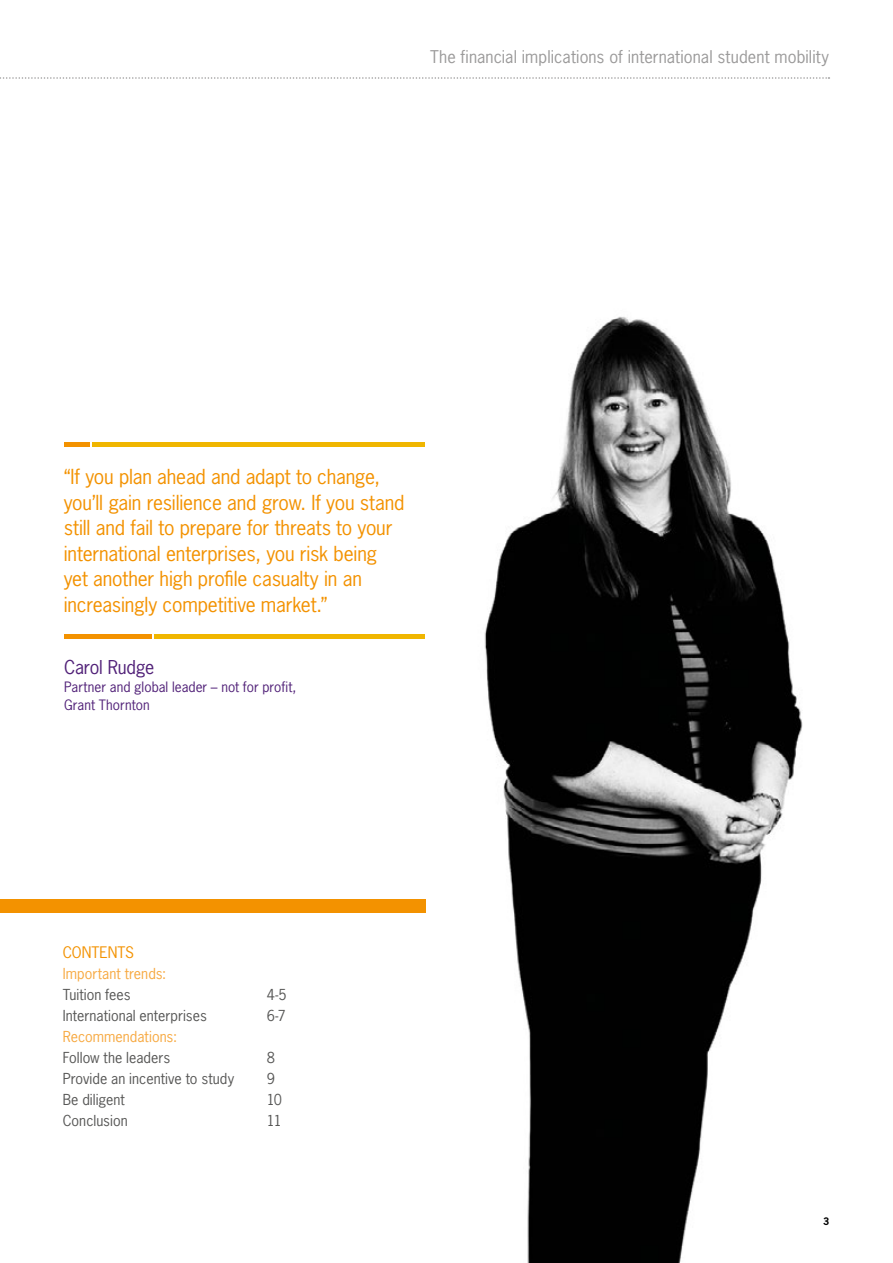
<style>
.page{position:relative;width:893px;height:1263px;background:#fff}
.page>*{position:absolute;margin:0;border:0;box-sizing:border-box;transform-origin:0 0}
.t1{font:19.5px/25.5px "News Gothic LT";letter-spacing:-.01em;color:#f39200}
.t2{font:18px "News Gothic LT";letter-spacing:-.015em;color:#512178}
.t3{font:16.5px "News Gothic LT";letter-spacing:.005em;color:#9b9a9a}
.t4{font:15px "News Gothic LT";color:#f39200}
.t5{font:14.25px "News Gothic LT";letter-spacing:.005em;color:#575756}
.t6{font:14.25px "News Gothic LT";letter-spacing:.005em;color:#f7a941}
.t7{font:13.5px/18px "News Gothic LT";letter-spacing:.005em;color:#512178}
.t8{font:700 9.75px "News Gothic LT";color:#000}
</style>
<div class="page">
<img style="left:484px;top:316px;width:319px;height:947px">
<div style="left:0;top:899px;width:425px;height:13px;background:#f39200"></div>
<svg style="left:0;top:77px;width:829px;height:2px"></svg>
<div style="left:93px;top:442px;width:332px;height:5px;background:#f0b600"></div>
<div style="left:154px;top:634px;width:271px;height:5px;background:#f0b600"></div>
<div style="left:64px;top:442px;width:25px;height:5px;background:#f39200"></div>
<div style="left:64px;top:634px;width:87px;height:5px;background:#f39200"></div>
<p class="t3" style="left:430px;top:46px;width:400px">The financial implications of international student mobility</p>
<p class="t1" style="left:64px;top:464px;width:342px">“If you plan ahead and adapt to change, you’ll gain resilience and grow. If you stand still and fail to prepare for threats to your international enterprises, you risk being yet another high profile casualty in an increasingly competitive market.”</p>
<p class="t2" style="left:64px;top:655px;width:92px">Carol Rudge</p>
<p class="t7" style="left:64px;top:678px;width:234px">Partner and global leader – not for profit,<br>Grant Thornton</p>
<p class="t4" style="left:63px;top:942px;width:73px">CONTENTS</p>
<p class="t6" style="left:63px;top:964px;width:105px">Important trends:</p>
<p class="t5" style="left:63px;top:985px;width:69px">Tuition fees</p>
<p class="t5" style="left:267px;top:985px;width:21px">4-5</p>
<p class="t5" style="left:63px;top:1006px;width:146px">International enterprises</p>
<p class="t5" style="left:267px;top:1006px;width:20px">6-7</p>
<p class="t6" style="left:63px;top:1027px;width:116px">Recommendations:</p>
<p class="t5" style="left:63px;top:1048px;width:109px">Follow the leaders</p>
<p class="t5" style="left:267px;top:1048px;width:10px">8</p>
<p class="t5" style="left:63px;top:1069px;width:173px">Provide an incentive to study</p>
<p class="t5" style="left:267px;top:1069px;width:10px">9</p>
<p class="t5" style="left:63px;top:1090px;width:64px">Be diligent</p>
<p class="t5" style="left:267px;top:1090px;width:17px">10</p>
<p class="t5" style="left:63px;top:1111px;width:66px">Conclusion</p>
<p class="t5" style="left:267px;top:1111px;width:17px">11</p>
<p class="t8" style="left:823px;top:1214px;width:8px">3</p>
</div>
